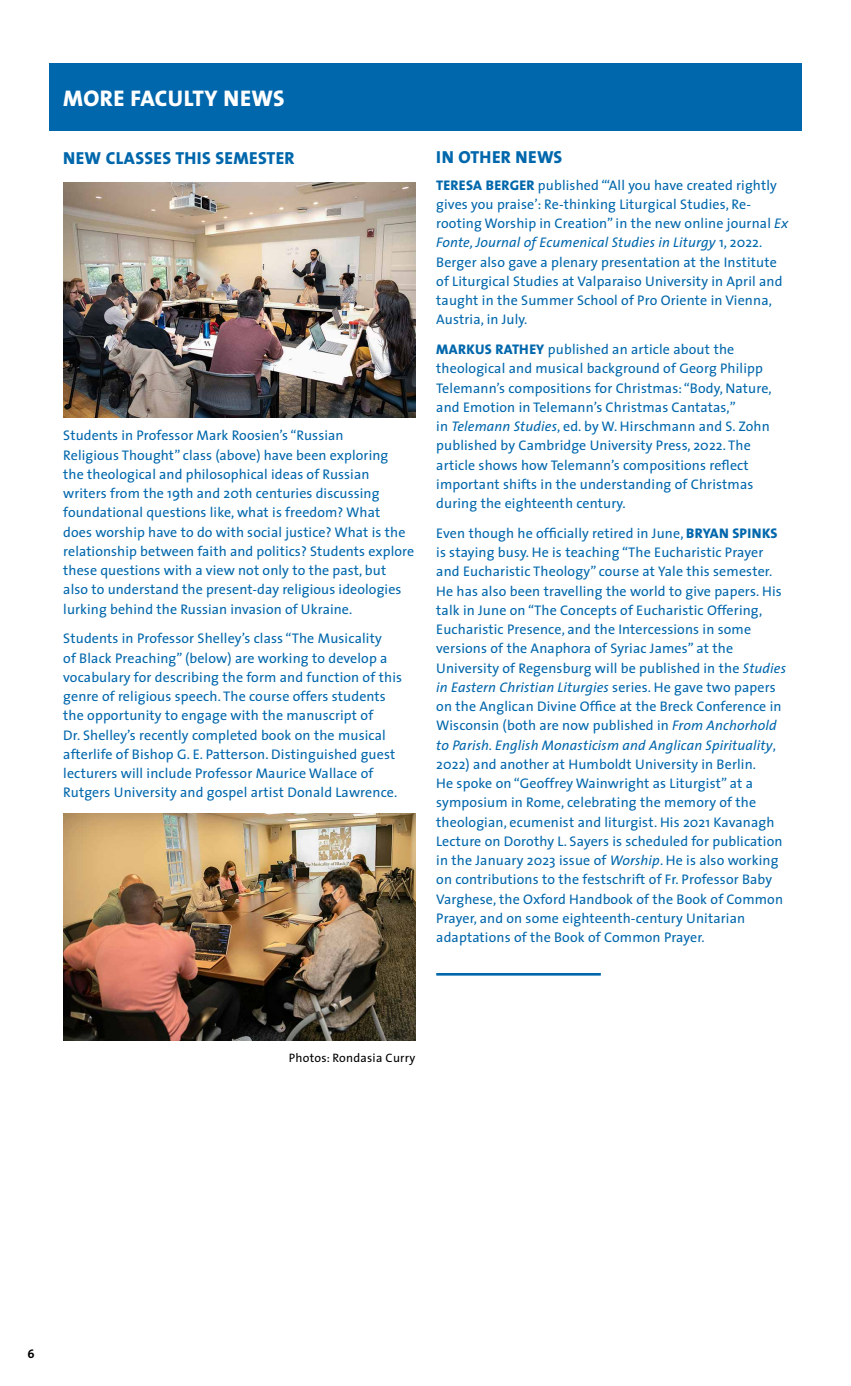
<style>
.page{position:relative;width:851px;height:1386px;background:#fff}
.page>*{position:absolute;margin:0;border:0;box-sizing:border-box;transform-origin:0 0}
.t1{font:22.75px "The Sans Extra Bold Caps";letter-spacing:.02em;color:#fff}
.Small_body_sans{font:17.5px "The Sans Extra Bold Caps";letter-spacing:.02em;color:#0067ac}
.Small_body_sans-2{font:14px/19.2px "The Sans";letter-spacing:.01em;color:#0067ac}
.t2{font:12.25px "The Sans";letter-spacing:.02em;color:#000}
.t3{font:700 12.25px "The Sans";color:#000}
.s1{font-family:"The Sans Extra Bold Caps"}
.s2{font-style:italic}
</style>
<div class="page">
<div style="left:49px;top:63px;width:753px;height:68px;background:#0067ac"></div>
<img style="left:63px;top:183px;width:352px;height:234px">
<img style="left:63px;top:814px;width:352px;height:226px">
<hr style="left:436px;top:973px;width:164px;height:3px;background:#0067ac">
<p class="t1" style="left:63px;top:79px;width:223px">MORE FACULTY NEWS</p>
<p class="Small_body_sans" style="left:63px;top:143px;width:233px">NEW CLASSES THIS SEMESTER</p>
<p class="Small_body_sans-2" style="left:63px;top:426px;width:352px">Students in Professor Mark Roosien’s “Russian<br>Religious Thought” class (above) have been exploring<br>the theological and philosophical ideas of Russian writers from the 19th and 20th centuries discussing foundational questions like, what is freedom? What<br>does worship have to do with social justice? What is the relationship between faith and politics? Students explore these questions with a view not only to the past, but also to understand the present-day religious ideologies lurking behind the Russian invasion of Ukraine.</p>
<p class="Small_body_sans-2" style="left:63px;top:629px;width:340px">Students in Professor Shelley’s class “The Musicality<br>of Black Preaching” (below) are working to develop a vocabulary for describing the form and function of this genre of religious speech. The course offers students the opportunity to engage with the manuscript of<br>Dr. Shelley’s recently completed book on the musical afterlife of Bishop G. E. Patterson. Distinguished guest lecturers will include Professor Maurice Wallace of Rutgers University and gospel artist Donald Lawrence.</p>
<p class="Small_body_sans" style="left:436px;top:143px;width:128px">IN OTHER NEWS</p>
<p class="Small_body_sans-2" style="left:436px;top:175px;width:353px"><span class="s1">TERESA BERGER</span> published “‘All you have created rightly gives you praise’: Re-thinking Liturgical Studies, Re&shy;rooting Worship in Creation” in the new online journal <span class="s2">Ex Fonte, Journal of Ecumenical Studies in Liturgy</span> 1, 2022.<br>Berger also gave a plenary presentation at the Institute of Liturgical Studies at Valparaiso University in April and taught in the Summer School of Pro Oriente in Vienna, Austria, in July.</p>
<p class="Small_body_sans-2" style="left:436px;top:339px;width:337px"><span class="s1">MARKUS RATHEY</span> published an article about the theological and musical background of Georg Philipp Telemann’s compositions for Christmas: “Body, Nature, and Emotion in Telemann’s Christmas Cantatas,”<br>in <span class="s2">Telemann Studies</span>, ed. by W. Hirschmann and S. Zohn published by Cambridge University Press, 2022. The article shows how Telemann’s compositions reflect important shifts in the understanding of Christmas during the eighteenth century.</p>
<p class="Small_body_sans-2" style="left:436px;top:523px;width:351px">Even though he officially retired in June, <span class="s1">BRYAN SPINKS </span>is staying busy. He is teaching “The Eucharistic Prayer and Eucharistic Theology” course at Yale this semester.<br>He has also been travelling the world to give papers. His talk in June on “The Concepts of Eucharistic Offering, Eucharistic Presence, and the Intercessions in some versions of the Anaphora of Syriac James” at the University of Regensburg will be published in the <span class="s2">Studies in Eastern Christian Liturgies</span> series. He gave two papers on the Anglican Divine Office at the Breck Conference in Wisconsin (both are now published in <span class="s2">From Anchorhold to Parish. English Monasticism and Anglican Spirituality</span>, 2022) and another at Humboldt University in Berlin.<br>He spoke on “Geoffrey Wainwright as Liturgist” at a symposium in Rome, celebrating the memory of the theologian, ecumenist and liturgist. His 2021 Kavanagh Lecture on Dorothy L. Sayers is scheduled for publication in the January 2023 issue of <span class="s2">Worship</span>. He is also working on contributions to the festschrift of Fr. Professor Baby Varghese, the Oxford Handbook of the Book of Common Prayer, and on some eighteenth-century Unitarian adaptations of the Book of Common Prayer.</p>
<p class="t2" style="left:289px;top:1047px;width:128px">Photos: Rondasia Curry</p>
<p class="t3" style="left:28px;top:1344px;width:9px">6</p>
</div>
